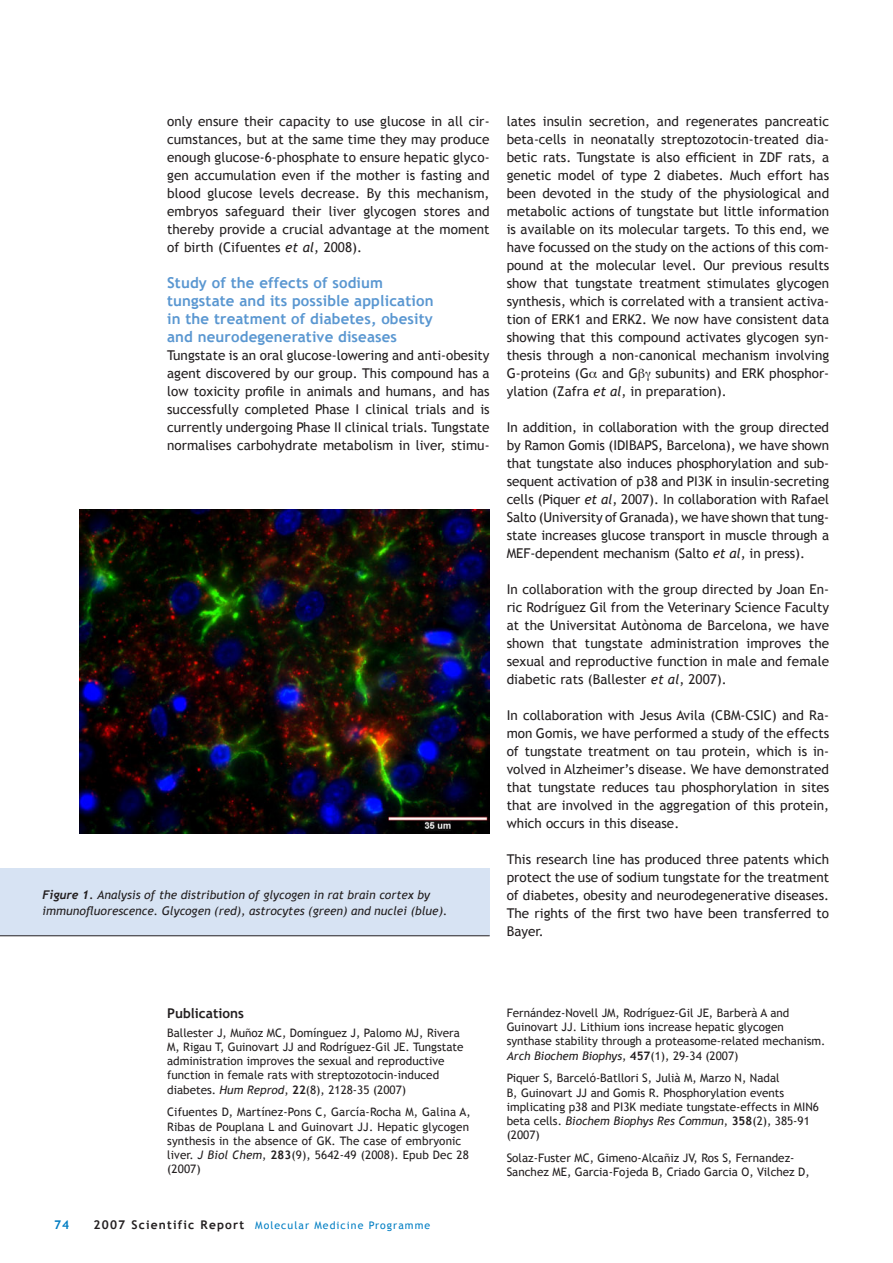
<style>
.page{position:relative;width:893px;height:1263px;background:#fff}
.page>*{position:absolute;margin:0;border:0;box-sizing:border-box;transform-origin:0 0}
.subhead{font:700 15px/18px "Trebuchet MS";letter-spacing:.01em;color:#5a97d1}
.copy{font:13.5px/18px "Trebuchet MS";color:#231f20;text-align:justify}
.sub_pub{font:700 13.5px "Trebuchet MS";color:#231f20}
.figurelegend{font:italic 12px/16.5px "Trebuchet MS";color:#231f20}
.t1{font:700 12px "Trebuchet MS";color:#007cc2}
.publications{font:11.7px/14.2px "Trebuchet MS";color:#231f20}
.t2{font:10.5px "Trebuchet MS";letter-spacing:.1em;color:#007ec3}
.s1{font-style:italic}
.s2{font-family:"Trebuchet";font-weight:700}
.s3{font-weight:700}
.s4{font-weight:700;font-size:12px;color:#231f20}
</style>
<div class="page">
<div style="left:0;top:868px;width:490px;height:68px;background:#d7e3f3"></div>
<hr style="left:0;top:935px;width:490px;height:1px;background:#231f20">
<img style="left:80px;top:509px;width:409px;height:324px">
<p class="copy" style="left:167px;top:112px;width:324px">only ensure their capacity to use glucose in all cir&shy;cumstances, but at the same time they may produce enough glucose-6-phosphate to ensure hepatic glyco&shy;gen accumulation even if the mother is fasting and blood glucose levels decrease. By this mechanism, embryos safeguard their liver glycogen stores and thereby provide a crucial advantage at the moment of birth (Cifuentes <span class="s1">et al</span>, 2008).</p>
<p class="subhead" style="left:167px;top:274px;width:268px">Study of the effects of sodium tungstate and its possible application in the treatment of diabetes, obesity and neurodegenerative diseases</p>
<p class="copy" style="left:167px;top:346px;width:324px">Tungstate is an oral glucose-lowering and anti-obesity agent discovered by our group. This compound has a low toxicity profile in animals and humans, and has successfully completed Phase I clinical trials and is currently undergoing Phase II clinical trials. Tungstate normalises carbohydrate metabolism in liver, stimu-</p>
<p class="figurelegend" style="left:43px;top:886px;width:406px"><span class="s2">Figure 1.</span> Analysis of the distribution of glycogen in rat brain cortex by immunofluorescence. Glycogen (red), astrocytes (green) and nuclei (blue).</p>
<p class="copy" style="left:507px;top:112px;width:324px">lates insulin secretion, and regenerates pancreatic beta-cells in neonatally streptozotocin-treated dia&shy;betic rats. Tungstate is also efficient in ZDF rats, a genetic model of type 2 diabetes. Much effort has been devoted in the study of the physiological and metabolic actions of tungstate but little information is available on its molecular targets. To this end, we have focussed on the study on the actions of this com&shy;pound at the molecular level. Our previous results show that tungstate treatment stimulates glycogen synthesis, which is correlated with a transient activa&shy;tion of ERK1 and ERK2. We now have consistent data showing that this compound activates glycogen syn&shy;thesis through a non-canonical mechanism involving G-proteins (G and G</p>
<p class="copy" style="left:507px;top:364px;width:324px;text-indent:149px">subunits) and ERK phosphor&shy;ylation (Zafra <span class="s1">et al</span>, in preparation).</p>
<p class="copy" style="left:507px;top:418px;width:324px">In addition, in collaboration with the group directed by Ramon Gomis (IDIBAPS, Barcelona), we have shown that tungstate also induces phosphorylation and sub&shy;sequent activation of p38 and PI3K in insulin-secreting cells (Piquer <span class="s1">et al</span>, 2007). In collaboration with Rafael Salto (University of Granada), we have shown that tung&shy;state increases glucose transport in muscle through a MEF-dependent mechanism (Salto <span class="s1">et al</span>, in press).</p>
<p class="copy" style="left:507px;top:580px;width:324px">In collaboration with the group directed by Joan En&shy;ric Rodríguez Gil from the Veterinary Science Faculty at the Universitat Autònoma de Barcelona, we have shown that tungstate administration improves the sexual and reproductive function in male and female diabetic rats (Ballester <span class="s1">et al</span>, 2007).</p>
<p class="copy" style="left:507px;top:706px;width:324px">In collaboration with Jesus Avila (CBM-CSIC) and Ra&shy;mon Gomis, we have performed a study of the effects of tungstate treatment on tau protein, which is in&shy;volved in Alzheimer’s disease. We have demonstrated that tungstate reduces tau phosphorylation in sites that are involved in the aggregation of this protein, which occurs in this disease.</p>
<p class="copy" style="left:507px;top:850px;width:324px">This research line has produced three patents which protect the use of sodium tungstate for the treatment of diabetes, obesity and neurodegenerative diseases.<br>The rights of the first two have been transferred to Bayer.</p>
<p class="sub_pub" style="left:167px;top:1005px;width:78px">Publications</p>
<p class="publications" style="left:167px;top:1025px;width:298px">Ballester J, Muñoz MC, Domínguez J, Palomo MJ, Rivera M, Rigau T, Guinovart JJ and Rodríguez-Gil JE. Tungstate administration improves the sexual and reproductive function in female rats with streptozotocin-induced diabetes. <span class="s1">Hum Reprod</span>, <span class="s3">22</span>(8), 2128-35 (2007)</p>
<p class="publications" style="left:167px;top:1105px;width:305px">Cifuentes D, Martínez-Pons C, García-Rocha M, Galina A, Ribas de Pouplana L and Guinovart JJ. Hepatic glycogen synthesis in the absence of GK. The case of embryonic liver. <span class="s1">J Biol Chem</span>, <span class="s3">283</span>(9), 5642-49 (2008). Epub Dec 28 (2007)</p>
<p class="t1" style="left:54px;top:1217px;width:17px">74</p>
<p class="t2" style="left:94px;top:1219px;width:338px"><span class="s4">2007 Scientific Report</span> Molecular Medicine Programme</p>
<p class="publications" style="left:507px;top:1006px;width:320px">Fernández-Novell JM, Rodríguez-Gil JE, Barberà A and Guinovart JJ. Lithium ions increase hepatic glycogen synthase stability through a proteasome-related mechanism.<br><span class="s1">Arch Biochem Biophys</span>, <span class="s3">457</span>(1), 29-34 (2007)</p>
<p class="publications" style="left:507px;top:1071px;width:314px">Piquer S, Barceló-Batllori S, Julià M, Marzo N, Nadal<br>B, Guinovart JJ and Gomis R. Phosphorylation events implicating p38 and PI3K mediate tungstate-effects in MIN6 beta cells. <span class="s1">Biochem Biophys Res Commun</span>, <span class="s3">358</span>(2), 385-91 (2007)</p>
<p class="publications" style="left:507px;top:1151px;width:305px">Solaz-Fuster MC, Gimeno-Alcañiz JV, Ros S, Fernandez-<br>Sanchez ME, Garcia-Fojeda B, Criado Garcia O, Vilchez D,</p>
</div>
